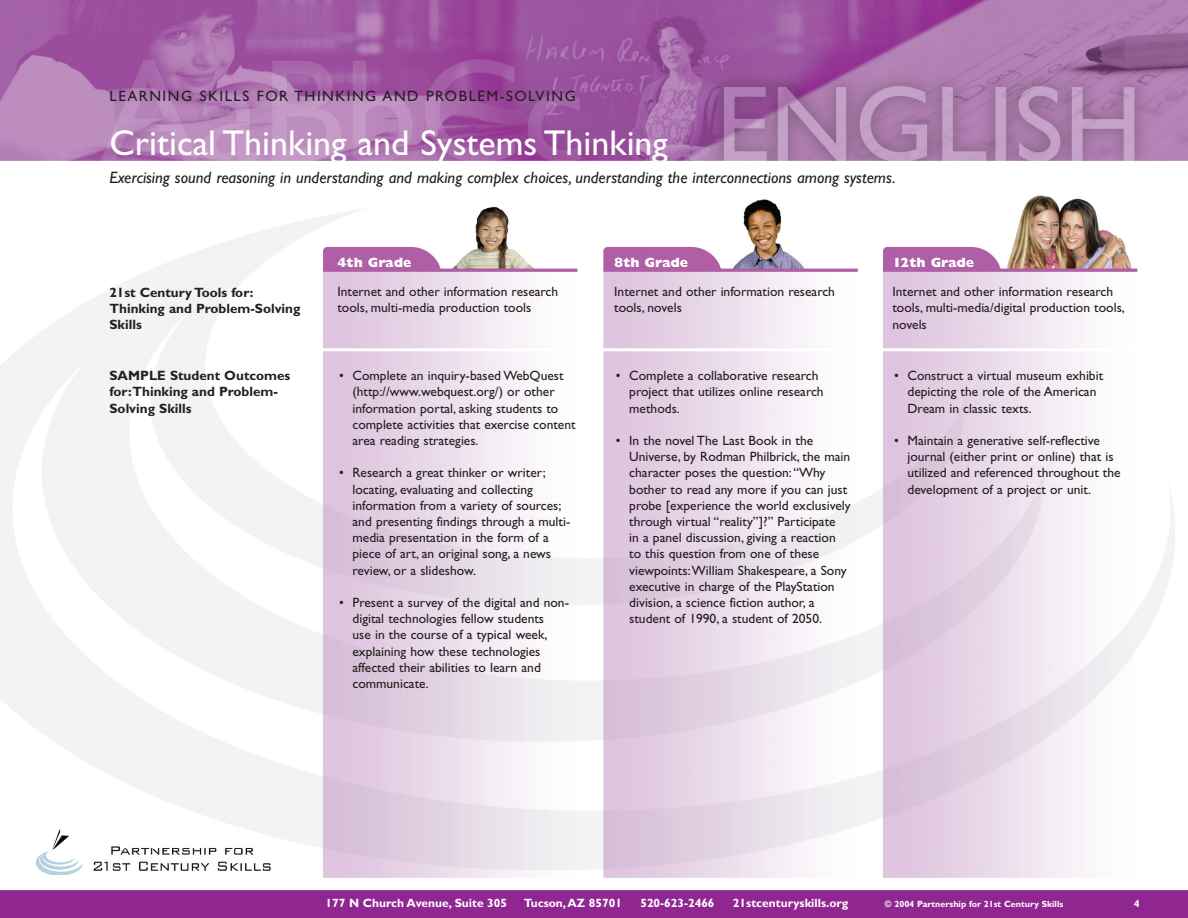
<style>
.page{position:relative;width:1188px;height:918px;background:#fff}
.page>*{position:absolute;margin:0;border:0;box-sizing:border-box;transform-origin:0 0}
.t1{font:36px "Gill Sans";color:#fff}
.t2{font:italic 16.5px "Gill Sans";color:#231f20}
.small_top_text{font:15px "Gill Sans";letter-spacing:.1em;color:#231f20}
.bullets{font:13.5px/16.2px "Gill Sans";color:#231f20}
.body{font:13.5px/16.2px "Gill Sans";color:#231f20}
.body-2{font:700 13.5px/16.2px "Gill Sans";color:#231f20}
.t3{font:800 13.5px "Gill Sans";color:#fff}
.body-3{font:700 12px "Gill Sans";color:#fff}
.body-4{font:700 9px "Gill Sans";color:#fff}
</style>
<div class="page">
<img style="left:0;top:0;width:1188px;height:918px">
<svg style="left:15px;top:798px;width:275px;height:86px"></svg>
<img style="left:27px;top:823px;width:256px;height:61px">
<hr style="left:282px;top:348px;width:852px;height:3px;background:#fff">
<p class="small_top_text" style="left:110px;top:87px;width:119px">Learning Skills</p>
<p class="small_top_text" style="left:257px;top:87px;width:47px">for Thi</p>
<p class="small_top_text" style="left:322px;top:87px;width:255px">nking and Problem-Solvi ng</p>
<p class="t1" style="left:110px;top:122px;width:560px">Critical Thinking and Systems Thinking</p>
<p class="t2" style="left:110px;top:168px;width:788px">Exercising sound reasoning in understanding and making complex choices, understanding the interconnections among systems.</p>
<p class="body-2" style="left:110px;top:284px;width:146px">21st Century Tools for:</p>
<p class="body-2" style="left:110px;top:300px;width:192px">Thinking and Problem-Solving<br>Skills</p>
<p class="body-2" style="left:110px;top:368px;width:182px">SAMPLE Student Outcomes for:Thinking and Problem-<br>Solving Skills</p>
<p class="t3" style="left:337px;top:255px;width:76px">4th Grade</p>
<p class="t3" style="left:614px;top:255px;width:76px">8th Grade</p>
<p class="t3" style="left:892px;top:255px;width:83px">12th Grade</p>
<p class="body" style="left:337px;top:284px;width:222px">Internet and other information research tools, multi-media production tools</p>
<p class="body" style="left:614px;top:284px;width:222px">Internet and other information research tools, novels</p>
<p class="body" style="left:892px;top:284px;width:234px">Internet and other information research tools, multi-media/digital production tools, novels</p>
<p class="bullets" style="left:352px;top:368px;width:225px;text-indent:-14px">• Complete an inquiry-based WebQuest (http://www.webquest.org/) or other information portal, asking students to complete activities that exercise content area reading strategies.</p>
<p class="bullets" style="left:352px;top:465px;width:219px;text-indent:-14px">• Research a great thinker or writer; locating, evaluating and collecting information from a variety of sources; and presenting findings through a multi&shy;media presentation in the form of a piece of art, an original song, a news review, or a slideshow.</p>
<p class="bullets" style="left:352px;top:594px;width:218px;text-indent:-14px">• Present a survey of the digital and non&shy;digital technologies fellow students<br>use in the course of a typical week, explaining how these technologies affected their abilities to learn and communicate.</p>
<p class="bullets" style="left:629px;top:368px;width:196px;text-indent:-14px">• Complete a collaborative research project that utilizes online research methods.</p>
<p class="bullets" style="left:629px;top:432px;width:223px;text-indent:-14px">• In the novel The Last Book in the Universe, by Rodman Philbrick, the main character poses the question: “Why bother to read any more if you can just probe [experience the world exclusively through virtual “reality”]?” Participate<br>in a panel discussion, giving a reaction to this question from one of these viewpoints: William Shakespeare, a Sony executive in charge of the PlayStation division, a science fiction author, a student of 1990, a student of 2050.</p>
<p class="bullets" style="left:908px;top:368px;width:197px;text-indent:-14px">• Construct a virtual museum exhibit depicting the role of the American<br>Dream in classic texts.</p>
<p class="bullets" style="left:908px;top:432px;width:215px;text-indent:-14px">• Maintain a generative self-reflective journal (either print or online) that is utilized and referenced throughout the development of a project or unit.</p>
<p class="body-3" style="left:325px;top:896px;width:183px">177 N Church Avenue, Suite 305</p>
<p class="body-3" style="left:524px;top:896px;width:100px">Tucson, AZ 85701</p>
<p class="body-3" style="left:640px;top:896px;width:76px">520-623-2466</p>
<p class="body-3" style="left:733px;top:896px;width:117px">21stcenturyskills.org</p>
<p class="body-4" style="left:885px;top:898px;width:180px">© 2004 Partnership for 21st Century Skills</p>
</div>
